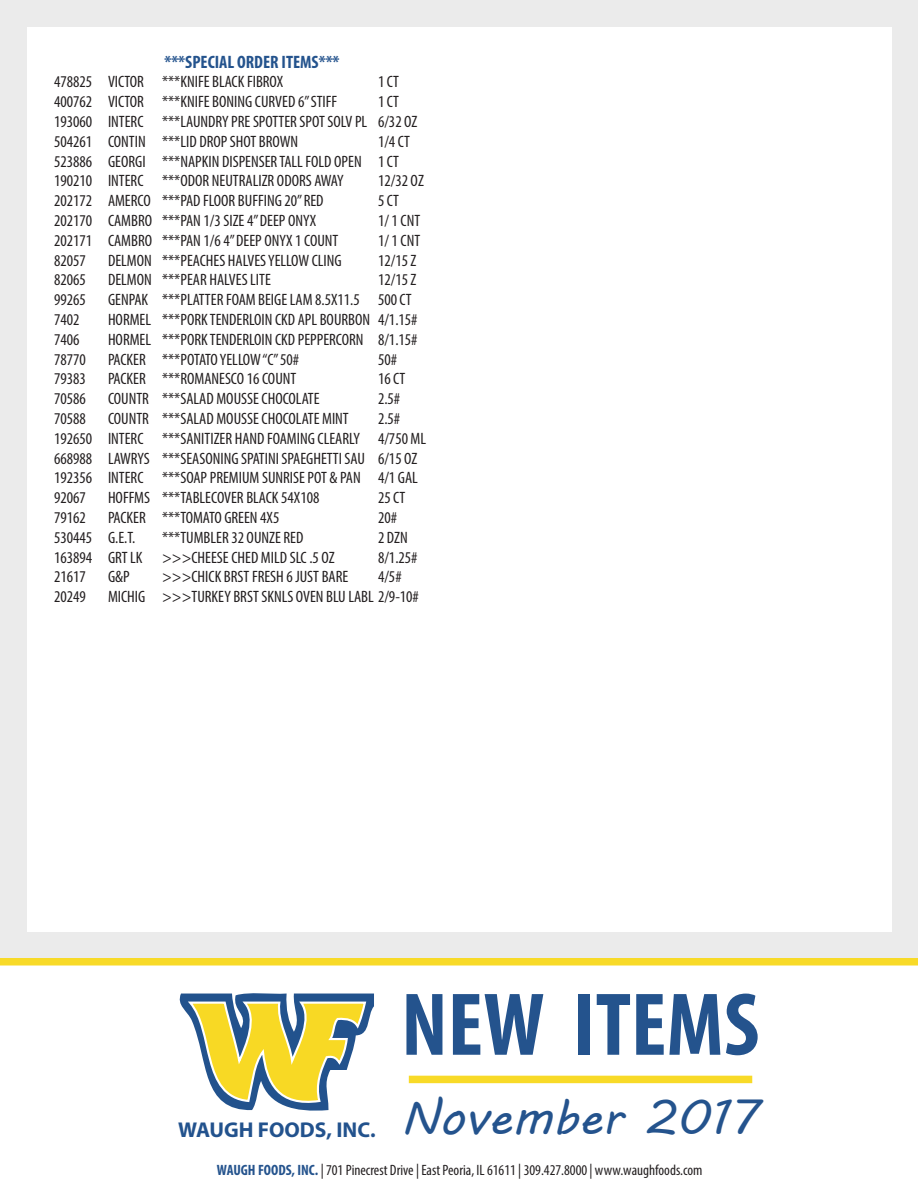
<style>
.page{position:relative;width:918px;height:1188px;background:#fff}
.page>*{position:absolute;margin:0;border:0;box-sizing:border-box;transform-origin:0 0}
.t1{font:700 condensed 90px "Myriad Pro";color:#24538d}
.t2{font:48px "MV Boli";color:#24538d}
.t3{font:700 21.45px "Myriad Pro";color:#22528d}
.t4{font:700 condensed 18px "Myriad Pro";color:#24538d}
.t5{font:condensed 16.5px "Myriad Pro";color:#231f20}
.t6{font:condensed 15px "Myriad Pro";color:#231f20}
.s1{font-weight:700;color:#24538d}
</style>
<div class="page">
<div style="left:0;top:0;width:918px;height:962px;background:#ebebeb"></div>
<svg style="left:180px;top:993px;width:194px;height:118px"></svg>
<div style="left:409px;top:1076px;width:343px;height:7px;background:#f8da28"></div>
<div style="left:0;top:958px;width:918px;height:8px;background:#f8da28"></div>
<div style="left:27px;top:27px;width:864px;height:905px;background:#fff"></div>
<p class="t4" style="left:164px;top:50px;width:177px">***SPECIAL ORDER ITEMS***</p>
<p class="t5" style="left:54px;top:72px;width:231px">478825 VICTOR ***KNIFE BLACK FIBROX</p>
<p class="t5" style="left:378px;top:72px;width:23px">1 CT</p>
<p class="t5" style="left:54px;top:92px;width:285px">400762 VICTOR ***KNIFE BONING CURVED 6” STIFF</p>
<p class="t5" style="left:378px;top:92px;width:23px">1 CT</p>
<p class="t5" style="left:54px;top:111px;width:365px">193060 INTERC ***LAUNDRY PRE SPOTTER SPOT SOLV PL 6/32 OZ</p>
<p class="t5" style="left:54px;top:131px;width:246px">504261 CONTIN ***LID DROP SHOT BROWN</p>
<p class="t5" style="left:378px;top:131px;width:34px">1/4 CT</p>
<p class="t5" style="left:54px;top:151px;width:347px">523886 GEORGI ***NAPKIN DISPENSER TALL FOLD OPEN 1 CT</p>
<p class="t5" style="left:54px;top:171px;width:291px">190210 INTERC ***ODOR NEUTRALIZR ODORS AWAY</p>
<p class="t5" style="left:378px;top:171px;width:47px">12/32 OZ</p>
<p class="t5" style="left:54px;top:191px;width:271px">202172 AMERCO ***PAD FLOOR BUFFING 20” RED</p>
<p class="t5" style="left:378px;top:191px;width:23px">5 CT</p>
<p class="t5" style="left:54px;top:210px;width:264px">202170 CAMBRO ***PAN 1/3 SIZE 4” DEEP ONYX</p>
<p class="t5" style="left:378px;top:210px;width:44px">1/ 1 CNT</p>
<p class="t5" style="left:54px;top:230px;width:286px">202171 CAMBRO ***PAN 1/6 4” DEEP ONYX 1 COUNT</p>
<p class="t5" style="left:378px;top:230px;width:44px">1/ 1 CNT</p>
<p class="t5" style="left:54px;top:250px;width:33px">82057</p>
<p class="t5" style="left:108px;top:250px;width:235px">DELMON ***PEACHES HALVES YELLOW CLING</p>
<p class="t5" style="left:378px;top:250px;width:40px">12/15 Z</p>
<p class="t5" style="left:54px;top:270px;width:33px">82065</p>
<p class="t5" style="left:108px;top:270px;width:164px">DELMON ***PEAR HALVES LITE</p>
<p class="t5" style="left:378px;top:270px;width:40px">12/15 Z</p>
<p class="t5" style="left:54px;top:290px;width:33px">99265</p>
<p class="t5" style="left:108px;top:290px;width:305px">GENPAK ***PLATTER FOAM BEIGE LAM 8.5X11.5 500 CT</p>
<p class="t5" style="left:54px;top:309px;width:27px">7402</p>
<p class="t5" style="left:108px;top:309px;width:311px">HORMEL ***PORK TENDERLOIN CKD APL BOURBON 4/1.15#</p>
<p class="t5" style="left:54px;top:329px;width:27px">7406</p>
<p class="t5" style="left:108px;top:329px;width:311px">HORMEL ***PORK TENDERLOIN CKD PEPPERCORN 8/1.15#</p>
<p class="t5" style="left:54px;top:349px;width:33px">78770</p>
<p class="t5" style="left:108px;top:349px;width:193px">PACKER ***POTATO YELLOW “C” 50#</p>
<p class="t5" style="left:378px;top:349px;width:21px">50#</p>
<p class="t5" style="left:54px;top:369px;width:33px">79383</p>
<p class="t5" style="left:108px;top:369px;width:190px">PACKER ***ROMANESCO 16 COUNT</p>
<p class="t5" style="left:378px;top:369px;width:29px">16 CT</p>
<p class="t5" style="left:54px;top:389px;width:33px">70586</p>
<p class="t5" style="left:108px;top:389px;width:213px">COUNTR ***SALAD MOUSSE CHOCOLATE</p>
<p class="t5" style="left:378px;top:389px;width:24px">2.5#</p>
<p class="t5" style="left:54px;top:408px;width:33px">70588</p>
<p class="t5" style="left:108px;top:408px;width:242px">COUNTR ***SALAD MOUSSE CHOCOLATE MINT</p>
<p class="t5" style="left:378px;top:408px;width:24px">2.5#</p>
<p class="t5" style="left:54px;top:428px;width:374px">192650 INTERC ***SANITIZER HAND FOAMING CLEARLY 4/750 ML</p>
<p class="t5" style="left:54px;top:448px;width:365px">668988 LAWRYS ***SEASONING SPATINI SPAEGHETTI SAU 6/15 OZ</p>
<p class="t5" style="left:54px;top:468px;width:365px">192356 INTERC ***SOAP PREMIUM SUNRISE POT &amp; PAN 4/1 GAL</p>
<p class="t5" style="left:54px;top:488px;width:33px">92067</p>
<p class="t5" style="left:108px;top:488px;width:213px">HOFFMS ***TABLECOVER BLACK 54X108</p>
<p class="t5" style="left:378px;top:488px;width:29px">25 CT</p>
<p class="t5" style="left:54px;top:507px;width:33px">79162</p>
<p class="t5" style="left:108px;top:507px;width:173px">PACKER ***TOMATO GREEN 4X5</p>
<p class="t5" style="left:378px;top:507px;width:21px">20#</p>
<p class="t5" style="left:54px;top:527px;width:83px">530445 G.E.T.</p>
<p class="t5" style="left:162px;top:527px;width:143px">***TUMBLER 32 OUNZE RED</p>
<p class="t5" style="left:378px;top:527px;width:31px">2 DZN</p>
<p class="t5" style="left:54px;top:547px;width:282px">163894 GRT LK &gt;&gt;&gt;CHEESE CHED MILD SLC .5 OZ</p>
<p class="t5" style="left:378px;top:547px;width:41px">8/1.25#</p>
<p class="t5" style="left:54px;top:567px;width:33px">21617</p>
<p class="t5" style="left:108px;top:567px;width:23px">G&amp;P</p>
<p class="t5" style="left:162px;top:567px;width:188px">&gt;&gt;&gt;CHICK BRST FRESH 6 JUST BARE</p>
<p class="t5" style="left:378px;top:567px;width:25px">4/5#</p>
<p class="t5" style="left:54px;top:587px;width:33px">20249</p>
<p class="t5" style="left:108px;top:587px;width:313px">MICHIG &gt;&gt;&gt;TURKEY BRST SKNLS OVEN BLU LABL 2/9-10#</p>
<p class="t3" style="left:178px;top:1116px;width:199px">WAUGH FOODS, INC.</p>
<p class="t1" style="left:401px;top:969px;width:360px">NEW ITEMS</p>
<p class="t2" style="left:401px;top:1085px;width:359px">November 2017</p>
<p class="t6" style="left:217px;top:1161px;width:487px"><span class="s1">WAUGH FOODS, INC.</span> | 701 Pinecrest Drive | East Peoria, IL 61611 | 309.427.8000 | www.waughfoods.com</p>
</div>
